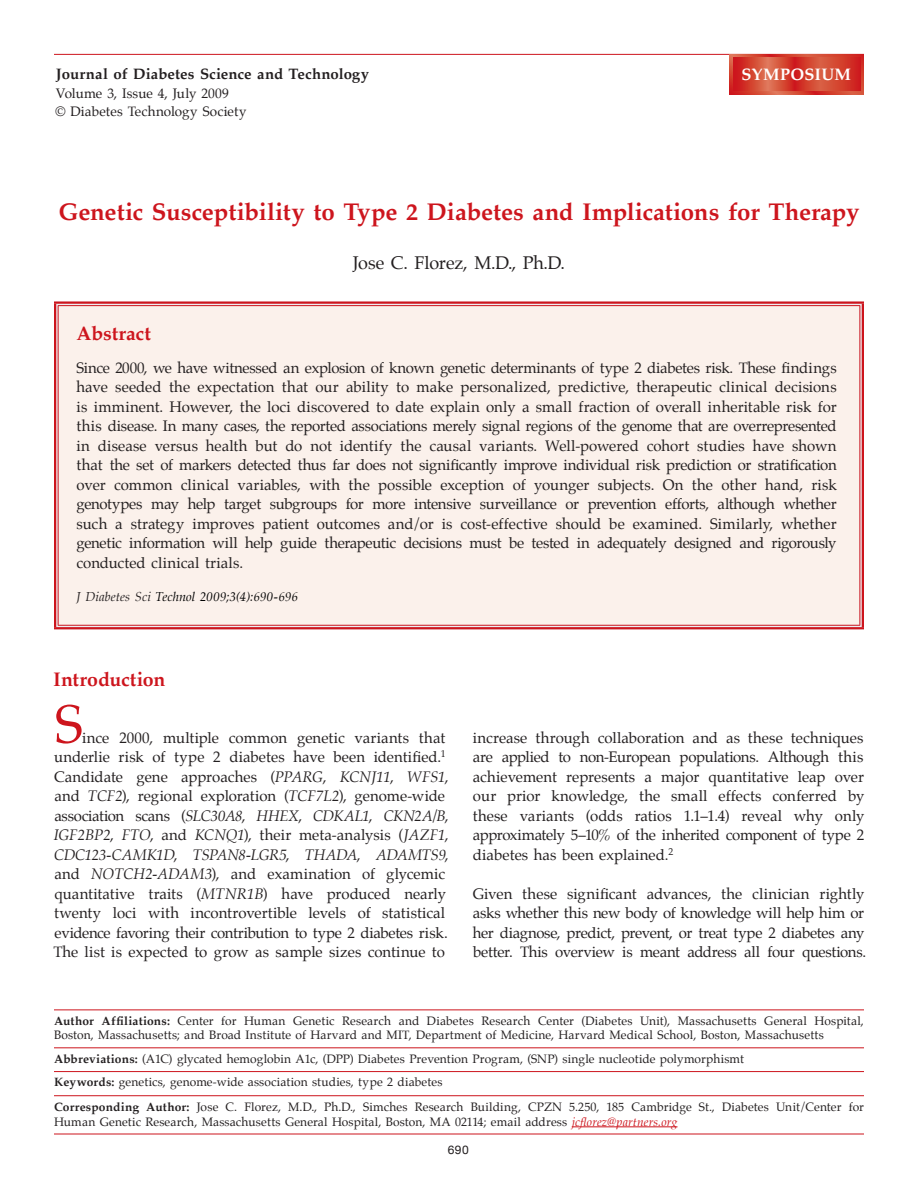
<style>
.page{position:relative;width:918px;height:1188px;background:#fff}
.page>*{position:absolute;margin:0;border:0;box-sizing:border-box;transform-origin:0 0}
.Body_Text{font:54px "Palatino";color:#cd151d}
.t1{font:700 24px "Palatino";color:#cd151d}
.Subheads{font:700 19.5px "Palatino";letter-spacing:-.005em;color:#cd151d}
.Authors-Names{font:18px "Palatino";letter-spacing:-.01em;color:#231f20}
.t2{font:700 16.5px "Palatino";letter-spacing:.02em;color:#fff}
.Subhead2{font:15px/19.5px "Palatino";letter-spacing:-.015em;color:#231f20;text-align:justify}
.Body_Text-2{font:15px/19.5px "Palatino";letter-spacing:-.005em;color:#231f20}
.t3{font:700 15px "Palatino";letter-spacing:.005em;color:#231f20}
.t4{font:13.5px/18px "Palatino";letter-spacing:.005em;color:#231f20}
.Subhead2-2{font:italic 12.75px "Palatino";letter-spacing:.005em;color:#000}
.t5{font:12px/14.4px "Palatino";letter-spacing:.01em;color:#231f20}
.t6{font:12px "Helvetica Neue";color:#231f20}
.s1{color:#231f20}
.s2{font-style:italic}
.s3{font-weight:700}
.s4{font-style:italic;color:#cd151d}
</style>
<div class="page">
<hr style="left:54px;top:1134px;width:810px;height:1px;background:#cd151d">
<hr style="left:572px;top:1126px;width:105px;height:1px;background:#cd151d">
<hr style="left:54px;top:1010px;width:810px;height:1px;background:#cd151d">
<hr style="left:54px;top:1047px;width:810px;height:1px;background:#cd151d">
<hr style="left:54px;top:1071px;width:810px;height:1px;background:#cd151d">
<hr style="left:54px;top:1095px;width:810px;height:1px;background:#cd151d">
<div style="left:56px;top:304px;width:806px;height:323px;background:#fbf1eb"></div>
<div style="left:54px;top:301px;width:810px;height:5px;background:#ededf1"></div>
<svg style="left:56px;top:306px;width:2px;height:319px"></svg>
<svg style="left:860px;top:306px;width:2px;height:319px"></svg>
<hr style="left:54px;top:625px;width:810px;height:4px;background:#ededf1">
<hr style="left:54px;top:301px;width:810px;height:3px;background:#cd151d">
<hr style="left:58px;top:305px;width:802px;height:1px;background:#cd151d">
<hr style="left:54px;top:304px;width:2px;height:323px;background:#cd151d">
<hr style="left:58px;top:306px;width:1px;height:319px;background:#cd151d">
<hr style="left:859px;top:306px;width:1px;height:319px;background:#cd151d">
<hr style="left:862px;top:304px;width:2px;height:323px;background:#cd151d">
<hr style="left:58px;top:625px;width:802px;height:1px;background:#cd151d">
<hr style="left:54px;top:627px;width:810px;height:2px;background:#cd151d">
<hr style="left:54px;top:54px;width:810px;height:1px;background:#cd151d">
<svg style="left:730px;top:54px;width:134px;height:40px"></svg>
<svg style="left:733px;top:57px;width:128px;height:34px;background:#d44231"></svg>
<p class="t3" style="left:56px;top:61px;width:315px">Journal of Diabetes Science and Technology</p>
<p class="t4" style="left:55px;top:85px;width:193px">Volume 3, Issue 4, July 2009<br>© Diabetes Technology Society</p>
<p class="t2" style="left:741px;top:61px;width:111px">SYMPOSIUM</p>
<p class="t1" style="left:58px;top:191px;width:803px">Genetic Susceptibility to Type 2 Diabetes and Implications for Therapy</p>
<p class="Authors-Names" style="left:353px;top:247px;width:214px">Jose C. Florez, M.D., Ph.D.</p>
<p class="Subheads" style="left:76px;top:317px;width:76px">Abstract</p>
<p class="Subhead2" style="left:76px;top:358px;width:762px">Since 2000, we have witnessed an explosion of known genetic determinants of type 2 diabetes risk. These findings have seeded the expectation that our ability to make personalized, predictive, therapeutic clinical decisions is imminent. However, the loci discovered to date explain only a small fraction of overall inheritable risk for this disease. In many cases, the reported associations merely signal regions of the genome that are overrepresented in disease versus health but do not identify the causal variants. Well-powered cohort studies have shown that the set of markers detected thus far does not significantly improve individual risk prediction or stratification over common clinical variables, with the possible exception of younger subjects. On the other hand, risk genotypes may help target subgroups for more intensive surveillance or prevention efforts, although whether such a strategy improves patient outcomes and/or is cost-effective should be examined. Similarly, whether genetic information will help guide therapeutic decisions must be tested in adequately designed and rigorously conducted clinical trials.</p>
<p class="Subhead2-2" style="left:76px;top:586px;width:223px"><span class="s1">J Diabetes Sci</span> Technol 2009;3(4):690-696</p>
<p class="Subheads" style="left:53px;top:663px;width:114px">Introduction</p>
<p class="Body_Text" style="left:55px;top:679px;width:30px">S</p>
<p class="Body_Text-2" style="left:53px;top:728px;width:397px;text-indent:29px">ince 2000, multiple common genetic variants that underlie risk of type 2 diabetes have been identified.<sup>1<br></sup>Candidate gene approaches (<span class="s2">PPARG</span>, <span class="s2">KCNJ11</span>, <span class="s2">WFS1</span>, and <span class="s2">TCF2</span>), regional exploration (<span class="s2">TCF7L2</span>), genome-wide association scans (<span class="s2">SLC30A8</span>, <span class="s2">HHEX</span>, <span class="s2">CDKAL1</span>, <span class="s2">CKN2A/B</span>, <span class="s2">IGF2BP2</span>, <span class="s2">FTO</span>, and <span class="s2">KCNQ1</span>), their meta-analysis (<span class="s2">JAZF1</span>, <span class="s2">CDC123-CAMK1D</span>, <span class="s2">TSPAN8-LGR5</span>, <span class="s2">THADA</span>, <span class="s2">ADAMTS9</span>, and <span class="s2">NOTCH2-ADAM3</span>), and examination of glycemic quantitative traits (<span class="s2">MTNR1B</span>) have produced nearly twenty loci with incontrovertible levels of statistical evidence favoring their contribution to type 2 diabetes risk.<br>The list is expected to grow as sample sizes continue to</p>
<p class="Body_Text-2" style="left:473px;top:728px;width:393px;text-align:justify">increase through collaboration and as these techniques are applied to non-European populations. Although this achievement represents a major quantitative leap over our prior knowledge, the small effects conferred by these variants (odds ratios 1.1–1.4) reveal why only approximately 5–10% of the inherited component of type 2 diabetes has been explained.<sup>2</sup></p>
<p class="Subhead2" style="left:473px;top:884px;width:395px;text-align:left">Given these significant advances, the clinician rightly asks whether this new body of knowledge will help him or her diagnose, predict, prevent, or treat type 2 diabetes any better. This overview is meant address all four questions.</p>
<p class="t5" style="left:54px;top:1013px;width:811px"><span class="s3">Author Affiliations:</span> Center for Human Genetic Research and Diabetes Research Center (Diabetes Unit), Massachusetts General Hospital,<br>Boston, Massachusetts; and Broad Institute of Harvard and MIT, Department of Medicine, Harvard Medical School, Boston, Massachusetts</p>
<p class="t5" style="left:54px;top:1052px;width:692px"><span class="s3">Abbreviations:</span> (A1C) glycated hemoglobin A1c, (DPP) Diabetes Prevention Program, (SNP) single nucleotide polymorphismt</p>
<p class="t5" style="left:54px;top:1075px;width:390px"><span class="s3">Keywords:</span> genetics, genome-wide association studies, type 2 diabetes</p>
<p class="t5" style="left:54px;top:1100px;width:811px"><span class="s3">Corresponding Author:</span> Jose C. Florez, M.D., Ph.D., Simches Research Building, CPZN 5.250, 185 Cambridge St., Diabetes Unit/Center for<br>Human Genetic Research, Massachusetts General Hospital, Boston, MA 02114; email address <span class="s4">jcflorez@partners.org</span></p>
<p class="t6" style="left:448px;top:1143px;width:23px">690</p>
</div>
